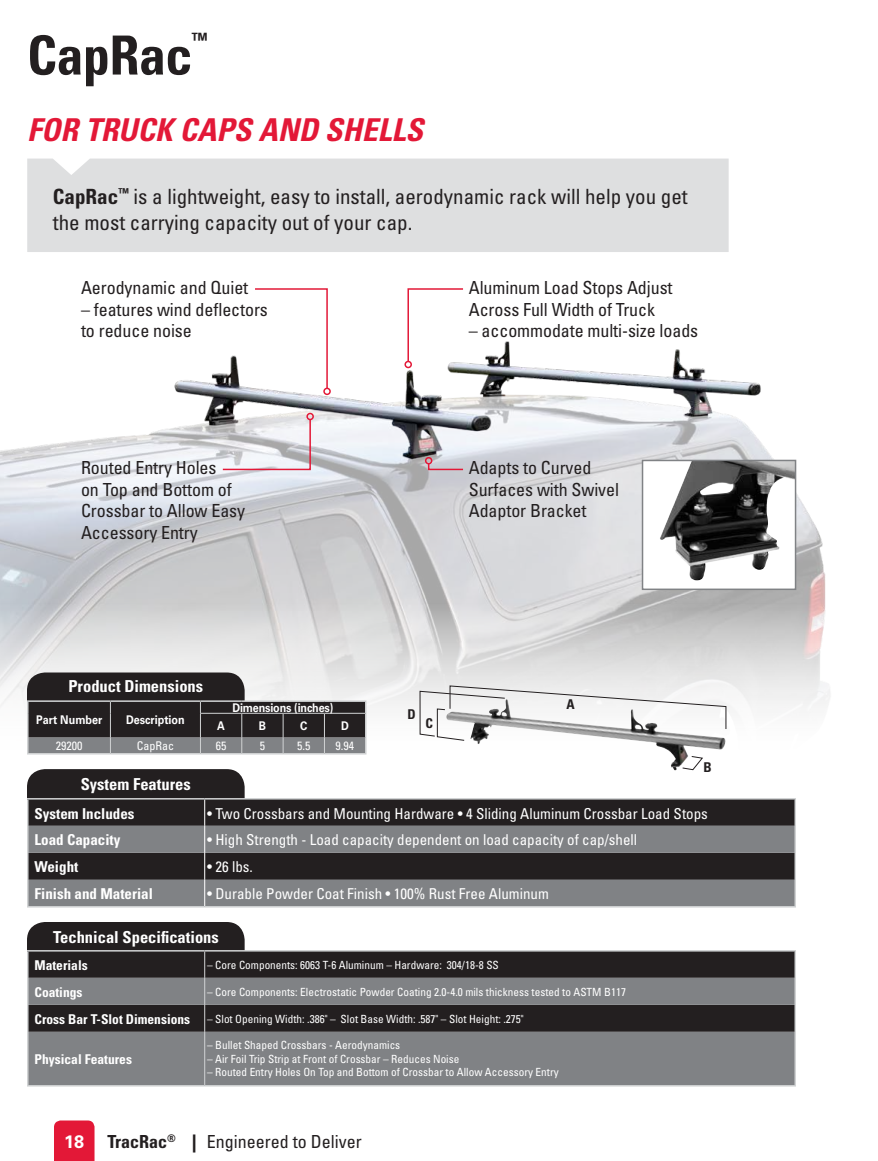
<style>
.page{position:relative;width:878px;height:1161px;background:#fff}
.page>*{position:absolute;margin:0;border:0;box-sizing:border-box;transform-origin:0 0}
.t1{font:700 condensed 54px "Univers";letter-spacing:-.01em;color:#231f20}
.t2{font:italic 700 condensed 31.5px "Univers";color:#e31837}
.t3{font:condensed 21px/25.2px "Univers";color:#231f20}
.t4{font:700 condensed 18.3px "Univers";color:#231f20}
.t5{font:condensed 18px/21.6px "Univers";letter-spacing:-.005em;color:#231f20}
.t6{font:700 18px "Univers";color:#fff}
.t7{font:700 condensed 16.5px "Univers";color:#fff}
.t8{font:condensed 15px "Univers";color:#fff}
.t9{font:700 condensed 15px "Univers";color:#fff}
.t10{font:700 condensed 13.5px "Univers";color:#fff}
.t11{font:700 condensed 13.5px "Univers";color:#231f20}
.t12{font:700 12px "Univers";color:#fff;scale:.9 1}
.t13{font:condensed 12px "Univers";color:#fff}
.t14{font:condensed 11.25px "Univers";color:#fff}
.s1{font-weight:700}
.s2{font-weight:700;font-size:13.5px}
.s3{font-weight:700;font-stretch:normal}
</style>
<div class="page">
<div style="left:54px;top:1120px;width:40px;height:41px;background:#e31837"></div>
<img style="left:0;top:341px;width:830px;height:414px">
<img style="left:446px;top:741px;width:280px;height:30px">
<div style="left:642px;top:460px;width:153px;height:129px;background:#fff"></div>
<img style="left:660px;top:463px;width:133px;height:118px">
<div style="left:641px;top:460px;width:155px;height:130px;border:2px solid #808285"></div>
<div style="left:27px;top:159px;width:701px;height:93px;background:#dedfe0"></div>
<svg style="left:253px;top:288px;width:75px;height:102px"></svg>
<div style="left:323px;top:388px;width:8px;height:7px;border:2px solid #e31837;border-radius:50%"></div>
<svg style="left:406px;top:288px;width:58px;height:75px"></svg>
<div style="left:404px;top:361px;width:8px;height:7px;border:2px solid #e31837;border-radius:50%"></div>
<svg style="left:681px;top:756px;width:22px;height:14px"></svg>
<svg style="left:419px;top:685px;width:307px;height:56px"></svg>
<div style="left:27px;top:769px;width:218px;height:53px;background:#231f20;border-radius:18px"></div>
<div style="left:28px;top:800px;width:766px;height:26px;background:#231f20"></div>
<svg style="left:28px;top:826px;width:766px;height:80px;background:#626264"></svg>
<svg style="left:204px;top:800px;width:1px;height:106px"></svg>
<hr style="left:27px;top:798px;width:178px;height:2px;background:#d1d3d4">
<hr style="left:205px;top:798px;width:591px;height:2px;background:#d1d3d4">
<hr style="left:794px;top:800px;width:2px;height:26px;background:#d1d3d4">
<hr style="left:794px;top:826px;width:2px;height:27px;background:#d1d3d4">
<hr style="left:794px;top:853px;width:2px;height:27px;background:#d1d3d4">
<svg style="left:27px;top:800px;width:1px;height:106px"></svg>
<hr style="left:794px;top:880px;width:2px;height:26px;background:#d1d3d4">
<hr style="left:27px;top:906px;width:178px;height:2px;background:#d1d3d4">
<hr style="left:205px;top:906px;width:591px;height:2px;background:#d1d3d4">
<div style="left:27px;top:922px;width:218px;height:53px;background:#231f20;border-radius:18px"></div>
<div style="left:28px;top:952px;width:766px;height:26px;background:#231f20"></div>
<svg style="left:28px;top:978px;width:766px;height:107px;background:#69696c"></svg>
<hr style="left:27px;top:950px;width:178px;height:2px;background:#d1d3d4">
<hr style="left:205px;top:950px;width:591px;height:2px;background:#d1d3d4">
<hr style="left:794px;top:952px;width:2px;height:26px;background:#d1d3d4">
<hr style="left:794px;top:978px;width:2px;height:27px;background:#d1d3d4">
<svg style="left:27px;top:952px;width:1px;height:80px"></svg>
<hr style="left:794px;top:1005px;width:2px;height:27px;background:#d1d3d4">
<hr style="left:27px;top:1032px;width:1px;height:53px;background:#d1d3d4">
<hr style="left:794px;top:1032px;width:2px;height:53px;background:#d1d3d4">
<hr style="left:27px;top:1085px;width:178px;height:2px;background:#d1d3d4">
<hr style="left:205px;top:1085px;width:591px;height:2px;background:#d1d3d4">
<svg style="left:204px;top:952px;width:1px;height:80px"></svg>
<hr style="left:204px;top:1032px;width:1px;height:53px;background:#d1d3d4">
<div style="left:27px;top:673px;width:218px;height:52px;background:#231f20;border-radius:18px"></div>
<hr style="left:27px;top:700px;width:83px;height:2px;background:#d1d3d4">
<hr style="left:110px;top:700px;width:90px;height:2px;background:#d1d3d4">
<hr style="left:200px;top:700px;width:42px;height:2px;background:#d1d3d4">
<hr style="left:242px;top:700px;width:41px;height:2px;background:#d1d3d4">
<hr style="left:283px;top:700px;width:41px;height:2px;background:#d1d3d4">
<hr style="left:324px;top:700px;width:42px;height:2px;background:#d1d3d4">
<hr style="left:27px;top:753px;width:83px;height:2px;background:#d1d3d4">
<hr style="left:110px;top:753px;width:90px;height:2px;background:#d1d3d4">
<hr style="left:200px;top:753px;width:42px;height:2px;background:#d1d3d4">
<hr style="left:242px;top:753px;width:41px;height:2px;background:#d1d3d4">
<hr style="left:283px;top:753px;width:41px;height:2px;background:#d1d3d4">
<hr style="left:324px;top:753px;width:42px;height:2px;background:#d1d3d4">
<svg style="left:27px;top:701px;width:339px;height:53px"></svg>
<svg style="left:221px;top:418px;width:90px;height:53px"></svg>
<div style="left:306px;top:413px;width:8px;height:7px;border:2px solid #e31837;border-radius:50%"></div>
<svg style="left:427px;top:462px;width:37px;height:9px"></svg>
<div style="left:425px;top:457px;width:7px;height:7px;border:2px solid #e31837;border-radius:50%"></div>
<h1 class="t1" style="left:27px;top:22px;width:167px">CapRac</h1>
<h3 class="t4" style="left:192px;top:28px;width:17px">™</h3>
<h2 class="t2" style="left:27px;top:110px;width:397px">FOR TRUCK CAPS AND SHELLS</h2>
<h3 class="t3" style="left:53px;top:184px;width:636px"><span class="s1">CapRac</span><sup>™</sup> is a lightweight, easy to install, aerodynamic rack will help you get the most carrying capacity out of your cap.</h3>
<h3 class="t5" style="left:81px;top:277px;width:169px">Aerodynamic and Quiet</h3>
<h3 class="t5" style="left:81px;top:298px;width:188px">– features wind deflectors to reduce noise</h3>
<h3 class="t5" style="left:81px;top:456px;width:166px">Routed Entry Holes<br>on Top and Bottom of<br>Crossbar to Allow Easy<br>Accessory Entry</h3>
<h3 class="t5" style="left:469px;top:277px;width:205px">Aluminum Load Stops Adjust<br>Across Full Width of Truck</h3>
<h3 class="t5" style="left:469px;top:320px;width:231px">– accommodate multi-size loads</h3>
<h3 class="t5" style="left:469px;top:457px;width:152px">Adapts to Curved<br>Surfaces with Swivel<br>Adaptor Bracket</h3>
<h3 class="t7" style="left:68px;top:676px;width:136px">Product Dimensions</h3>
<p class="t12" style="left:36px;top:713px;width:75px">Part Number</p>
<p class="t12" style="left:126px;top:713px;width:67px">Description</p>
<p class="t12" style="left:232px;top:701px;width:114px">Dimensions (inches)</p>
<p class="t12" style="left:217px;top:719px;width:10px">A</p>
<p class="t12" style="left:259px;top:719px;width:10px">B</p>
<p class="t12" style="left:300px;top:719px;width:10px">C</p>
<p class="t12" style="left:341px;top:719px;width:10px">D</p>
<p class="t13" style="left:56px;top:738px;width:28px">29200</p>
<p class="t13" style="left:137px;top:738px;width:39px">CapRac</p>
<p class="t13" style="left:216px;top:738px;width:12px">65</p>
<p class="t13" style="left:260px;top:738px;width:7px">5</p>
<p class="t13" style="left:297px;top:738px;width:15px">5.5</p>
<p class="t13" style="left:335px;top:738px;width:20px">9.94</p>
<p class="t11" style="left:407px;top:706px;width:10px">D</p>
<p class="t11" style="left:425px;top:715px;width:9px">C</p>
<p class="t11" style="left:566px;top:696px;width:10px">A</p>
<p class="t11" style="left:703px;top:759px;width:10px">B</p>
<h3 class="t7" style="left:81px;top:774px;width:111px">System Features</h3>
<h3 class="t9" style="left:34px;top:804px;width:101px">System Includes</h3>
<h3 class="t8" style="left:207px;top:804px;width:502px">• Two Crossbars and Mounting Hardware • 4 Sliding Aluminum Crossbar Load Stops</h3>
<h3 class="t9" style="left:34px;top:831px;width:87px">Load Capacity</h3>
<h3 class="t8" style="left:207px;top:830px;width:431px">• High Strength - Load capacity dependent on load capacity of cap/shell</h3>
<h3 class="t9" style="left:34px;top:858px;width:45px">Weight</h3>
<h3 class="t8" style="left:207px;top:857px;width:47px">• 26 lbs.</h3>
<h3 class="t9" style="left:34px;top:884px;width:120px">Finish and Material</h3>
<h3 class="t8" style="left:207px;top:884px;width:343px">• Durable Powder Coat Finish • 100% Rust Free Aluminum</h3>
<h3 class="t7" style="left:53px;top:927px;width:167px">Technical Specifications</h3>
<p class="t10" style="left:34px;top:957px;width:55px">Materials</p>
<p class="t14" style="left:207px;top:958px;width:293px">– Core Components: 6063 T-6 Aluminum – Hardware: 304/18-8 SS</p>
<p class="t10" style="left:34px;top:984px;width:50px">Coatings</p>
<p class="t14" style="left:207px;top:985px;width:420px">– Core Components: Electrostatic Powder Coating 2.0-4.0 mils thickness tested to ASTM B117</p>
<p class="t14" style="left:34px;top:1012px;width:491px"><span class="s2">Cross Bar T-Slot Dimensions</span> – Slot Opening Width: .386" – Slot Base Width: .587" – Slot Height: .275"</p>
<p class="t10" style="left:34px;top:1051px;width:99px">Physical Features</p>
<p class="t14" style="left:207px;top:1038px;width:195px">– Bullet Shaped Crossbars - Aerodynamics</p>
<p class="t14" style="left:207px;top:1052px;width:254px">– Air Foil Trip Strip at Front of Crossbar – Reduces Noise</p>
<p class="t14" style="left:207px;top:1065px;width:353px">– Routed Entry Holes On Top and Bottom of Crossbar to Allow Accessory Entry</p>
<h3 class="t6" style="left:64px;top:1131px;width:22px">18</h3>
<h3 class="t5" style="left:107px;top:1130px;width:256px"><span class="s1">TracRac</span><sup>®</sup> <span class="s3">|</span> Engineered to Deliver</h3>
</div>
